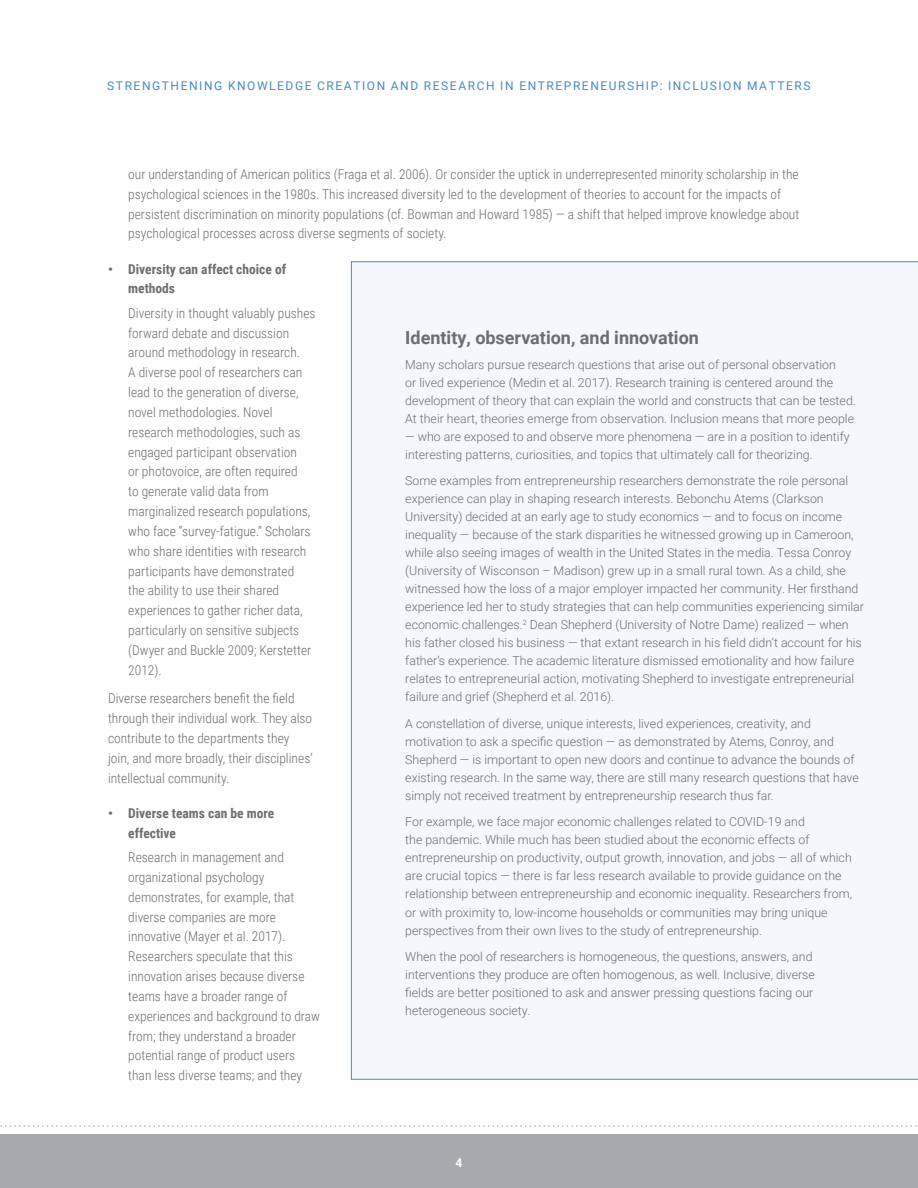
<style>
.page{position:relative;width:918px;height:1188px;background:#fff}
.page>*{position:absolute;margin:0;border:0;box-sizing:border-box;transform-origin:0 0}
.t1{font:700 18px "Roboto";color:#6c6d70}
.t2{font:300 13.5px/19.8px "Roboto Condensed";color:#6c6d70}
.t3{font:700 13.5px/19.8px "Roboto Condensed";color:#6c6d70}
.t4{font:300 12.3px/18px "Roboto";color:#6c6d70}
.t5{font:12px "Roboto";letter-spacing:.13em;color:#468ac9}
.t6{font:700 12px "Roboto";color:#fff}
</style>
<div class="page">
<div style="left:0;top:1134px;width:918px;height:54px;background:#a8a9ad"></div>
<svg style="left:0;top:1125px;width:917px;height:2px"></svg>
<div style="left:351px;top:261px;width:567px;height:819px;background:#f4f7fb"></div>
<p class="t5" style="left:107px;top:78px;width:705px">STRENGTHENING KNOWLEDGE CREATION AND RESEARCH IN ENTREPRENEURSHIP: INCLUSION MATTERS</p>
<p class="t2" style="left:128px;top:164px;width:673px">our understanding of American politics (Fraga et al. 2006). Or consider the uptick in underrepresented minority scholarship in the psychological sciences in the 1980s. This increased diversity led to the development of theories to account for the impacts of persistent discrimination on minority populations (cf. Bowman and Howard 1985) — a shift that helped improve knowledge about psychological processes across diverse segments of society.</p>
<p class="t3" style="left:128px;top:258px;width:159px;text-indent:-20px">• Diversity can affect choice of methods</p>
<p class="t2" style="left:128px;top:302px;width:189px">Diversity in thought valuably pushes forward debate and discussion around methodology in research.<br>A diverse pool of researchers can lead to the generation of diverse, novel methodologies. Novel research methodologies, such as engaged participant observation<br>or photovoice, are often required<br>to generate valid data from marginalized research populations, who face “survey-fatigue.” Scholars who share identities with research participants have demonstrated<br>the ability to use their shared experiences to gather richer data, particularly on sensitive subjects (Dwyer and Buckle 2009; Kerstetter<br>2012).</p>
<p class="t2" style="left:108px;top:688px;width:206px">Diverse researchers benefit the field through their individual work. They also contribute to the departments they join, and more broadly, their disciplines’ intellectual community.</p>
<p class="t3" style="left:128px;top:803px;width:147px;text-indent:-20px">• Diverse teams can be more effective</p>
<p class="t2" style="left:128px;top:847px;width:193px">Research in management and organizational psychology demonstrates, for example, that diverse companies are more innovative (Mayer et al. 2017).<br>Researchers speculate that this innovation arises because diverse teams have a broader range of experiences and background to draw from; they understand a broader potential range of product users than less diverse teams; and they</p>
<h1 class="t1" style="left:405px;top:325px;width:295px">Identity, observation, and innovation</h1>
<p class="t4" style="left:405px;top:355px;width:452px">Many scholars pursue research questions that arise out of personal observation<br>or lived experience (Medin et al. 2017). Research training is centered around the development of theory that can explain the world and constructs that can be tested.<br>At their heart, theories emerge from observation. Inclusion means that more people</p>
<p class="t4" style="left:405px;top:427px;width:446px">— who are exposed to and observe more phenomena — are in a position to identify interesting patterns, curiosities, and topics that ultimately call for theorizing.</p>
<p class="t4" style="left:405px;top:471px;width:460px">Some examples from entrepreneurship researchers demonstrate the role personal experience can play in shaping research interests. Bebonchu Atems (Clarkson University) decided at an early age to study economics — and to focus on income inequality — because of the stark disparities he witnessed growing up in Cameroon, while also seeing images of wealth in the United States in the media. Tessa Conroy (University of Wisconson – Madison) grew up in a small rural town. As a child, she witnessed how the loss of a major employer impacted her community. Her firsthand experience led her to study strategies that can help communities experiencing similar economic challenges.<sup>2</sup> Dean Shepherd (University of Notre Dame) realized — when his father closed his business — that extant research in his field didn’t account for his father’s experience. The academic literature dismissed emotionality and how failure relates to entrepreneurial action, motivating Shepherd to investigate entrepreneurial failure and grief (Shepherd et al. 2016).</p>
<p class="t4" style="left:405px;top:714px;width:455px">A constellation of diverse, unique interests, lived experiences, creativity, and motivation to ask a specific question — as demonstrated by Atems, Conroy, and Shepherd — is important to open new doors and continue to advance the bounds of existing research. In the same way, there are still many research questions that have simply not received treatment by entrepreneurship research thus far.</p>
<p class="t4" style="left:405px;top:813px;width:448px">For example, we face major economic challenges related to COVID-19 and<br>the pandemic. While much has been studied about the economic effects of entrepreneurship on productivity, output growth, innovation, and jobs — all of which are crucial topics — there is far less research available to provide guidance on the relationship between entrepreneurship and economic inequality. Researchers from, or with proximity to, low-income households or communities may bring unique perspectives from their own lives to the study of entrepreneurship.</p>
<p class="t4" style="left:405px;top:947px;width:411px">When the pool of researchers is homogeneous, the questions, answers, and interventions they produce are often homogenous, as well. Inclusive, diverse fields are better positioned to ask and answer pressing questions facing our heterogeneous society.</p>
<p class="t6" style="left:456px;top:1155px;width:8px">4</p>
</div>
